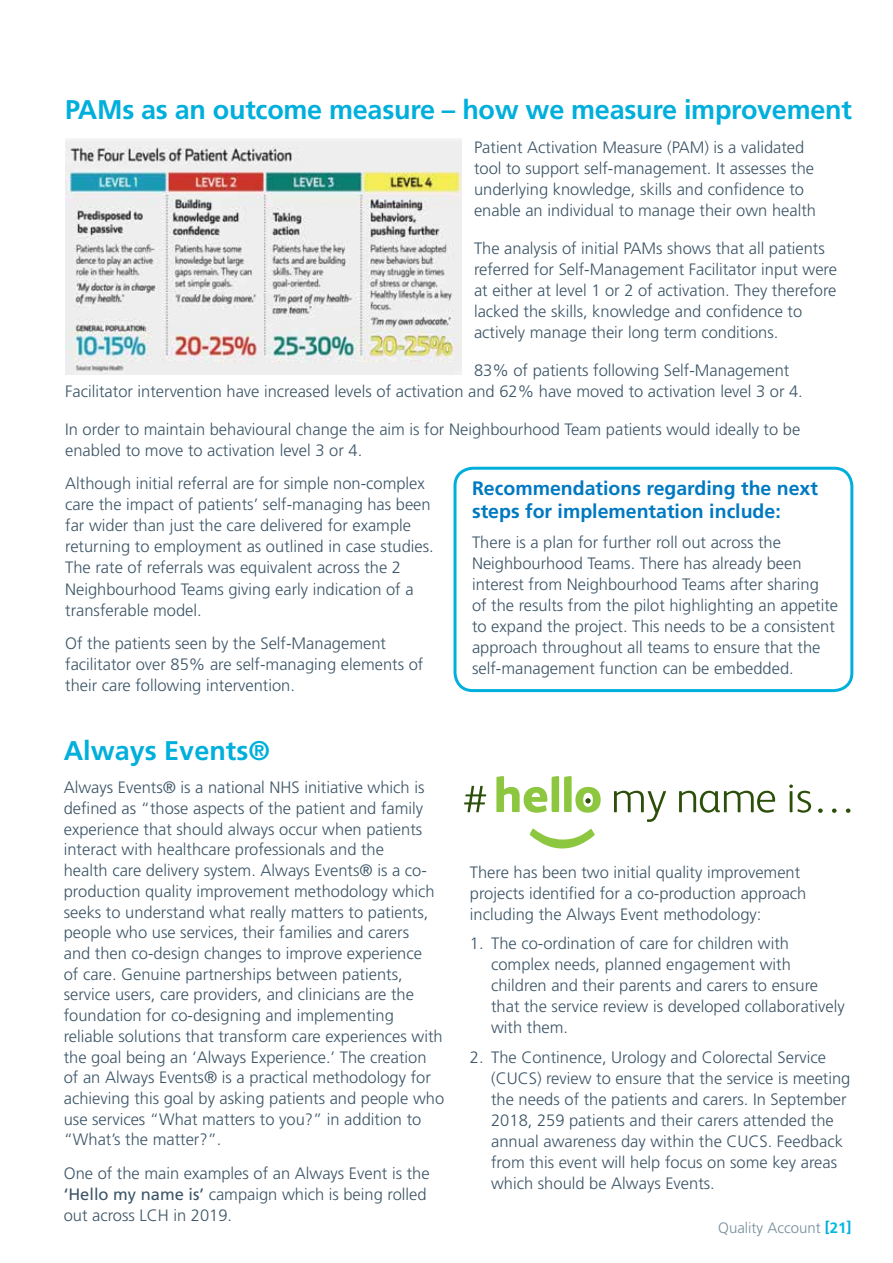
<style>
.page{position:relative;width:893px;height:1263px;background:#fff}
.page>*{position:absolute;margin:0;border:0;box-sizing:border-box;transform-origin:0 0}
.t1{font:700 27px "Frutiger";letter-spacing:-.01em;color:#00afdb}
.t2{font:700 19.5px/23.4px "Frutiger";color:#0079c1}
.t3{font:300 16.5px/21px "Frutiger";color:#3d5567}
.t4{font:300 15px "Frutiger";color:#768d99}
.s1{font-weight:400}
.s2{font-weight:700;color:#00afdb}
.s3{font-weight:700;color:#00bbe1}
</style>
<div class="page">
<img style="left:65px;top:139px;width:396px;height:236px">
<div style="left:453px;top:467px;width:400px;height:225px;border:3px solid #00afdb;border-radius:18px"></div>
<svg style="left:614px;top:791px;width:52px;height:31px"></svg>
<svg style="left:679px;top:791px;width:96px;height:22px"></svg>
<svg style="left:789px;top:784px;width:22px;height:29px"></svg>
<svg style="left:846px;top:808px;width:4px;height:5px"></svg>
<svg style="left:832px;top:808px;width:4px;height:5px"></svg>
<svg style="left:818px;top:808px;width:5px;height:5px"></svg>
<svg style="left:464px;top:786px;width:22px;height:26px"></svg>
<svg style="left:496px;top:776px;width:105px;height:37px"></svg>
<svg style="left:530px;top:828px;width:65px;height:20px"></svg>
<h1 class="t1" style="left:65px;top:94px;width:788px">PAMs as an outcome measure – how we measure improvement</h1>
<p class="t3" style="left:474px;top:136px;width:343px">Patient Activation Measure (PAM) is a validated tool to support self-management. It assesses the underlying knowledge, skills and confidence to enable an individual to manage their own health</p>
<p class="t3" style="left:474px;top:237px;width:365px">The analysis of initial PAMs shows that all patients referred for Self-Management Facilitator input were at either at level 1 or 2 of activation. They therefore lacked the skills, knowledge and confidence to actively manage their long term conditions.</p>
<p class="t3" style="left:65px;top:359px;width:739px;text-indent:409px">83% of patients following Self-Management<br>Facilitator intervention have increased levels of activation and 62% have moved to activation level 3 or 4.</p>
<p class="t3" style="left:65px;top:418px;width:737px">In order to maintain behavioural change the aim is for Neighbourhood Team patients would ideally to be enabled to move to activation level 3 or 4.</p>
<p class="t3" style="left:65px;top:473px;width:370px">Although initial referral are for simple non-complex care the impact of patients’ self-managing has been far wider than just the care delivered for example returning to employment as outlined in case studies.<br>The rate of referrals was equivalent across the 2<br>Neighbourhood Teams giving early indication of a transferable model.</p>
<p class="t3" style="left:65px;top:633px;width:360px">Of the patients seen by the Self-Management facilitator over 85% are self-managing elements of their care following intervention.</p>
<p class="t2" style="left:472px;top:476px;width:348px">Recommendations regarding the next steps for implementation include:</p>
<p class="t3" style="left:472px;top:531px;width:368px">There is a plan for further roll out across the Neighbourhood Teams. There has already been interest from Neighbourhood Teams after sharing<br>of the results from the pilot highlighting an appetite to expand the project. This needs to be a consistent approach throughout all teams to ensure that the self-management function can be embedded.</p>
<h1 class="t1" style="left:64px;top:735px;width:208px">Always Events®</h1>
<p class="t3" style="left:64px;top:777px;width:382px">Always Events® is a national NHS initiative which is defined as “those aspects of the patient and family experience that should always occur when patients interact with healthcare professionals and the<br>health care delivery system. Always Events® is a co&shy;production quality improvement methodology which seeks to understand what really matters to patients, people who use services, their families and carers<br>and then co-design changes to improve experience<br>of care. Genuine partnerships between patients, service users, care providers, and clinicians are the foundation for co-designing and implementing reliable solutions that transform care experiences with the goal being an ‘Always Experience.’ The creation of an Always Events® is a practical methodology for achieving this goal by asking patients and people who use services “What matters to you?” in addition to “What’s the matter?”.</p>
<p class="t3" style="left:64px;top:1163px;width:367px">One of the main examples of an Always Event is the <span class="s1">‘Hello my name is’</span> campaign which is being rolled out across LCH in 2019.</p>
<p class="t3" style="left:470px;top:861px;width:338px">There has been two initial quality improvement projects identified for a co-production approach including the Always Event methodology:</p>
<p class="t3" style="left:491px;top:933px;width:355px;text-indent:-21px">1. The co-ordination of care for children with complex needs, planned engagement with children and their parents and carers to ensure that the service review is developed collaboratively with them.</p>
<p class="t3" style="left:491px;top:1046px;width:361px;text-indent:-21px">2. The Continence, Urology and Colorectal Service (CUCS) review to ensure that the service is meeting the needs of the patients and carers. In September 2018, 259 patients and their carers attended the annual awareness day within the CUCS. Feedback from this event will help focus on some key areas which should be Always Events.</p>
<p class="t4" style="left:718px;top:1219px;width:135px">Quality Account <span class="s2">[</span><span class="s3">21</span><span class="s2">]</span></p>
</div>
